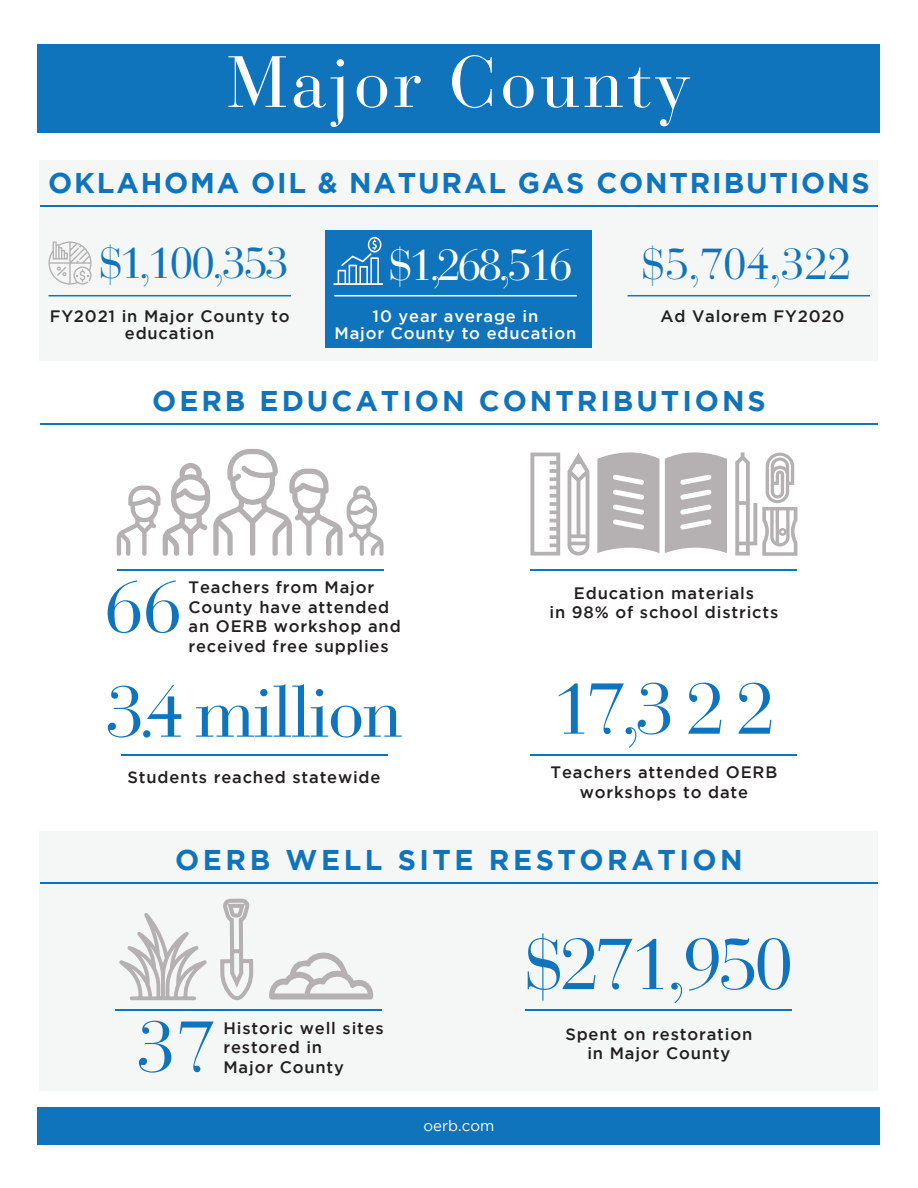
<style>
.page{position:relative;width:918px;height:1188px;background:#fff}
.page>*{position:absolute;margin:0;border:0;box-sizing:border-box;transform-origin:0 0}
.t1{font:72px "Bauer Bodoni Std";letter-spacing:-.02em;color:#1074bc}
.COMPANY_NAME{font:72px "Bauer Bodoni Std";letter-spacing:.05em;color:#fff}
.t2{font:43.5px "Bauer Bodoni Std";letter-spacing:-.04em;color:#1074bc}
.t3{font:43.5px "Bauer Bodoni Std";letter-spacing:-.08em;color:#fff}
.COMPANY_NAME-2{font:700 28.5px "Gotham";letter-spacing:.065em;color:#1074bc}
.COMPANY_NAME-3{font:700 28.5px "Gotham";letter-spacing:.105em;color:#1074bc}
.COMPANY_NAME-4{font:700 28.5px "Gotham";letter-spacing:.125em;color:#1074bc}
.COMPANY_NAME-5{font:500 16.5px/19.5px "Gotham";letter-spacing:.05em;color:#231f20;text-align:center}
.COMPANY_NAME-6{font:500 16.5px/16.5px "Gotham";letter-spacing:.05em;color:#fff;text-align:center}
.t4{font:15px "Gotham";color:#fff}
</style>
<div class="page">
<div style="left:40px;top:831px;width:838px;height:259px;background:#f5f7f7"></div>
<div style="left:38px;top:44px;width:842px;height:89px;background:#1074bc"></div>
<hr style="left:40px;top:424px;width:838px;height:1px;background:#1074bc">
<hr style="left:40px;top:882px;width:838px;height:2px;background:#1074bc">
<hr style="left:530px;top:754px;width:267px;height:1px;background:#1074bc">
<hr style="left:121px;top:754px;width:267px;height:1px;background:#1074bc">
<hr style="left:117px;top:569px;width:267px;height:1px;background:#1074bc">
<svg style="left:117px;top:449px;width:267px;height:107px"></svg>
<hr style="left:530px;top:569px;width:267px;height:1px;background:#1074bc">
<svg style="left:597px;top:452px;width:130px;height:101px"></svg>
<svg style="left:530px;top:453px;width:30px;height:103px"></svg>
<svg style="left:567px;top:453px;width:22px;height:103px"></svg>
<svg style="left:735px;top:452px;width:62px;height:104px"></svg>
<hr style="left:115px;top:1010px;width:267px;height:1px;background:#1074bc">
<hr style="left:525px;top:1010px;width:267px;height:1px;background:#1074bc">
<div style="left:38px;top:1107px;width:842px;height:37px;background:#1074bc"></div>
<div style="left:40px;top:160px;width:838px;height:201px;background:#f5f7f7"></div>
<div style="left:326px;top:230px;width:266px;height:118px;background:#1074bc"></div>
<hr style="left:40px;top:205px;width:838px;height:1px;background:#1074bc">
<svg style="left:48px;top:241px;width:44px;height:44px"></svg>
<hr style="left:48px;top:295px;width:243px;height:1px;background:#1074bc">
<hr style="left:628px;top:295px;width:242px;height:1px;background:#1074bc">
<svg style="left:333px;top:237px;width:50px;height:48px"></svg>
<hr style="left:334px;top:295px;width:243px;height:1px;background:#fff">
<svg style="left:269px;top:952px;width:104px;height:48px"></svg>
<svg style="left:220px;top:898px;width:34px;height:103px"></svg>
<svg style="left:118px;top:913px;width:90px;height:97px"></svg>
<p class="COMPANY_NAME" style="left:227px;top:39px;width:465px">Major County</p>
<p class="COMPANY_NAME-2" style="left:48px;top:166px;width:823px">OKLAHOMA OIL &amp; NATURAL GAS CONTRIBUTIONS</p>
<p class="t2" style="left:99px;top:237px;width:192px">$1,100,353</p>
<p class="t3" style="left:388px;top:239px;width:186px">$ 1,268,516</p>
<p class="t2" style="left:641px;top:238px;width:212px">$ 5,704,322</p>
<p class="COMPANY_NAME-6" style="left:335px;top:308px;width:243px">10 year average in<br>Major County to education</p>
<p class="COMPANY_NAME-5" style="left:661px;top:306px;width:186px">Ad Valorem FY2020</p>
<p class="COMPANY_NAME-5" style="left:50px;top:308px;width:241px;line-height:16.5px">FY2021 in Major County to education</p>
<p class="COMPANY_NAME-3" style="left:152px;top:385px;width:615px">OERB EDUCATION CONTRIBUTIONS</p>
<p class="t1" style="left:104px;top:564px;width:80px">66</p>
<p class="COMPANY_NAME-5" style="left:550px;top:583px;width:230px">Education materials<br>in 98% of school districts</p>
<p class="COMPANY_NAME-5" style="left:189px;top:577px;width:214px;text-align:left">Teachers from Major<br>County have attended an OERB workshop and received free supplies</p>
<p class="t1" style="left:105px;top:669px;width:299px">3.4 million</p>
<p class="COMPANY_NAME-5" style="left:128px;top:767px;width:254px">Students reached statewide</p>
<p class="t1" style="left:552px;top:666px;width:225px">17,3 2 2</p>
<p class="COMPANY_NAME-5" style="left:551px;top:762px;width:228px">Teachers attended OERB workshops to date</p>
<p class="COMPANY_NAME-4" style="left:175px;top:844px;width:569px">OERB WELL SITE RESTORATION</p>
<p class="t1" style="left:136px;top:1004px;width:82px">37</p>
<p class="COMPANY_NAME-5" style="left:224px;top:1018px;width:162px">Historic well sites</p>
<p class="COMPANY_NAME-5" style="left:224px;top:1037px;width:100px">restored in</p>
<p class="COMPANY_NAME-5" style="left:224px;top:1057px;width:122px">Major County</p>
<p class="t4" style="left:424px;top:1117px;width:72px">oerb.com</p>
<p class="t1" style="left:524px;top:921px;width:271px">$271,950</p>
<p class="COMPANY_NAME-5" style="left:565px;top:1024px;width:188px">Spent on restoration in Major County</p>
</div>
